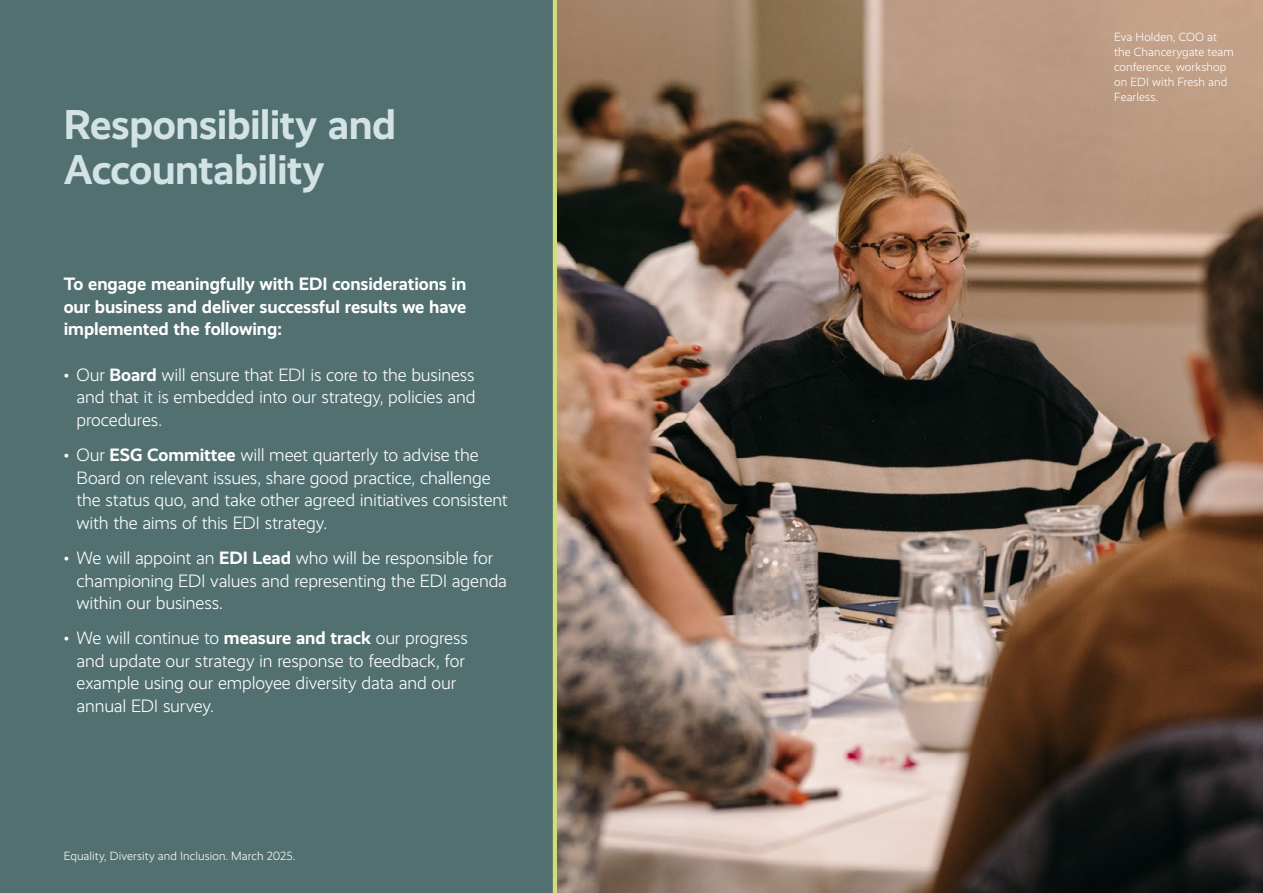
<style>
.page{position:relative;width:1263px;height:893px;background:#527070}
.page>*{position:absolute;margin:0;border:0;box-sizing:border-box;transform-origin:0 0}
.t1{font:700 42px/45px "Realist";letter-spacing:-.015em;color:#d3e3e5}
.t2{font:300 18px/22.5px "Realist";letter-spacing:-.01em;color:#fff}
.t3{font:700 18px/22.5px "Realist";letter-spacing:-.005em;color:#fff;text-align:justify}
.t4{font:300 12px/15px "Realist";letter-spacing:.01em;color:#fff}
.s1{font-weight:700}
</style>
<div class="page">
<hr style="left:553px;top:0;width:4px;height:893px;background:#d1dd7a">
<img style="left:557px;top:0;width:706px;height:893px">
<h1 class="t1" style="left:64px;top:106px;width:334px">Responsibility and<br>Accountability</h1>
<p class="t3" style="left:64px;top:274px;width:404px">To engage meaningfully with EDI considerations in our business and deliver successful results we have implemented the following:</p>
<p class="t2" style="left:77px;top:365px;width:401px;text-align:justify;text-indent:-13px">• Our <span class="s1">Board</span> will ensure that EDI is core to the business and that it is embedded into our strategy, policies and procedures.</p>
<p class="t2" style="left:77px;top:445px;width:433px;text-indent:-13px">• Our <span class="s1">ESG Committee</span> will meet quarterly to advise the Board on relevant issues, share good practice, challenge the status quo, and take other agreed initiatives consistent with the aims of this EDI strategy.</p>
<p class="t2" style="left:77px;top:548px;width:432px;text-indent:-13px">• We will appoint an <span class="s1">EDI Lead</span> who will be responsible for championing EDI values and representing the EDI agenda within our business.</p>
<p class="t2" style="left:77px;top:628px;width:393px;text-indent:-13px">• We will continue to <span class="s1">measure and track</span> our progress and update our strategy in response to feedback, for example using our employee diversity data and our annual EDI survey.</p>
<p class="t4" style="left:64px;top:849px;width:233px">Equality, Diversity and Inclusion. March 2025.</p>
<p class="t4" style="left:1114px;top:30px;width:121px">Eva Holden, COO at the Chancerygate team conference, workshop on EDI with Fresh and<br>Fearless.</p>
</div>
